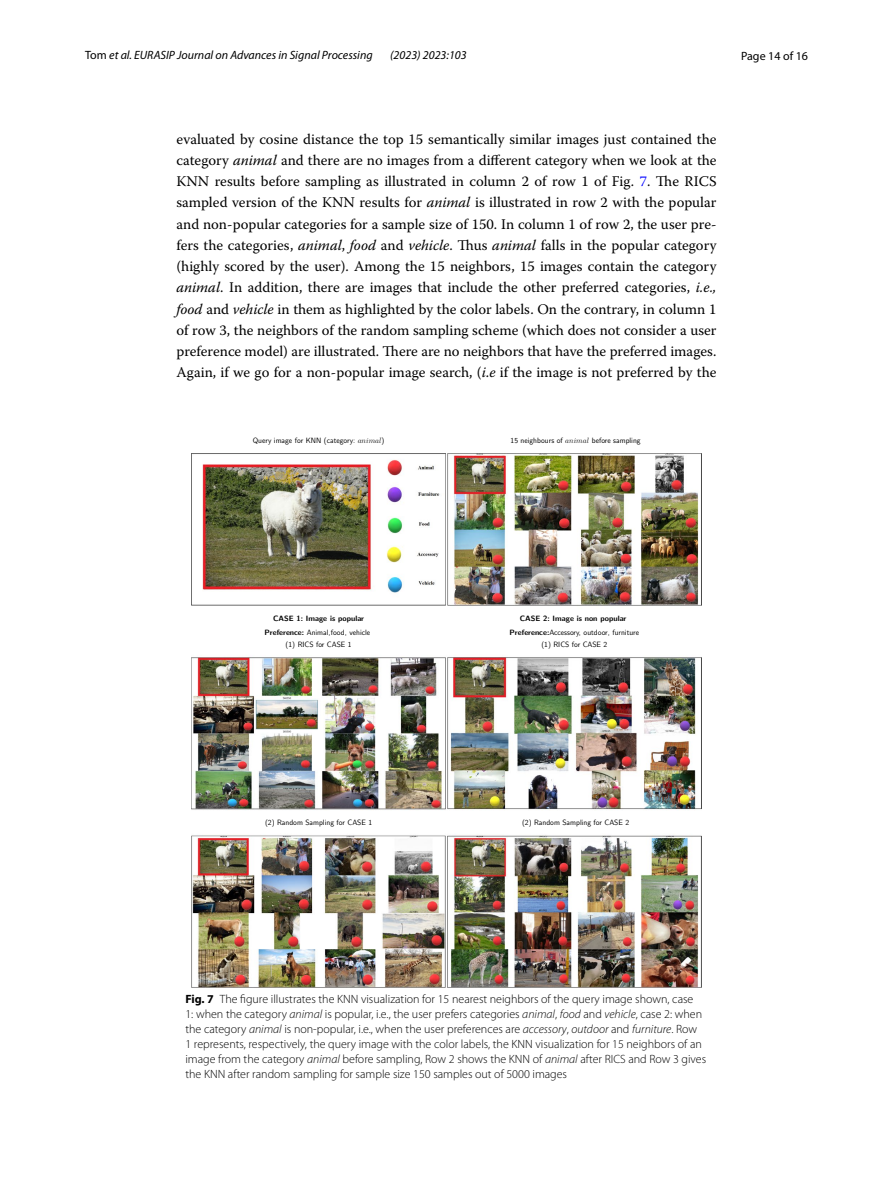
<style>
.page{position:relative;width:893px;height:1187px;background:#fff}
.page>*{position:absolute;margin:0;border:0;box-sizing:border-box;transform-origin:0 0}
.t1{font:14.7px/21.3px "Warnock Pro";color:#000;text-align:justify}
.t2{font:300 12px/15px "Myriad Pro";color:#000}
.t3{font:italic 12px "Myriad Pro";color:#000}
.t4{font:12px "Myriad Pro";color:#000}
.t5{font:7.65px "CMSS12";color:#000}
.t6{font:7.65px "CMSSBX102";color:#000}
.s1{font-style:normal}
.s2{font-style:italic}
.s3{color:#00f}
.s4{font-family:"CMMI12"}
.s5{font-family:"CMSSBX102"}
.s6{font-weight:700}
</style>
<div class="page">
<img style="left:191px;top:453px;width:511px;height:534px">
<p class="t3" style="left:85px;top:48px;width:289px"><span class="s1">Tom</span> et al. EURASIP Journal on Advances in Signal Processing</p>
<p class="t3" style="left:390px;top:48px;width:78px">(2023) 2023:103</p>
<p class="t4" style="left:741px;top:48px;width:68px">Page 14 of 16</p>
<p class="t1" style="left:176px;top:128px;width:542px">evaluated by cosine distance the top 15 semantically similar images just contained the category <span class="s2">animal</span> and there are no images from a different category when we look at the KNN results before sampling as illustrated in column 2 of row 1 of Fig. <span class="s3">7</span>. The RICS sampled version of the KNN results for <span class="s2">animal</span> is illustrated in row 2 with the popular and non-popular categories for a sample size of 150. In column 1 of row 2, the user pre&shy;fers the categories, <span class="s2">animal</span>, <span class="s2">food</span> and <span class="s2">vehicle</span>. Thus <span class="s2">animal</span> falls in the popular category (highly scored by the user). Among the 15 neighbors, 15 images contain the category <span class="s2">animal</span>. In addition, there are images that include the other preferred categories, <span class="s2">i.e., food</span> and <span class="s2">vehicle</span> in them as highlighted by the color labels. On the contrary, in column 1 of row 3, the neighbors of the random sampling scheme (which does not consider a user preference model) are illustrated. There are no neighbors that have the preferred images.<br>Again, if we go for a non-popular image search, (<span class="s2">i</span>.<span class="s2">e</span> if the image is not preferred by the</p>
<p class="t5" style="left:253px;top:435px;width:133px">Query image for KNN (category: <span class="s4">animal</span>)</p>
<p class="t5" style="left:511px;top:435px;width:132px">15 neighbours of <span class="s4">animal</span> before sampling</p>
<p class="t6" style="left:273px;top:614px;width:92px">CASE 1: Image is popular</p>
<p class="t6" style="left:520px;top:614px;width:108px">CASE 2: Image is non popular</p>
<p class="t5" style="left:264px;top:627px;width:107px"><span class="s5">Preference:</span> Animal,food, vehicle</p>
<p class="t5" style="left:510px;top:627px;width:131px"><span class="s5">Preference:</span>Accessory, outdoor, furniture</p>
<p class="t5" style="left:286px;top:639px;width:67px">(1) RICS for CASE 1</p>
<p class="t5" style="left:541px;top:639px;width:67px">(1) RICS for CASE 2</p>
<p class="t5" style="left:265px;top:817px;width:109px">(2) Random Sampling for CASE 1</p>
<p class="t5" style="left:522px;top:817px;width:109px">(2) Random Sampling for CASE 2</p>
<p class="t2" style="left:185px;top:991px;width:522px"><span class="s6">Fig. 7</span> The figure illustrates the KNN visualization for 15 nearest neighbors of the query image shown, case<br>1: when the category <span class="s2">animal</span> is popular, i.e., the user prefers categories <span class="s2">animal</span>, <span class="s2">food</span> and <span class="s2">vehicle</span>, case 2: when the category <span class="s2">animal</span> is non-popular, i.e., when the user preferences are <span class="s2">accessory</span>, <span class="s2">outdoor</span> and <span class="s2">furniture</span>. Row<br>1 represents, respectively, the query image with the color labels, the KNN visualization for 15 neighbors of an image from the category <span class="s2">animal</span> before sampling, Row 2 shows the KNN of <span class="s2">animal</span> after RICS and Row 3 gives the KNN after random sampling for sample size 150 samples out of 5000 images</p>
</div>
